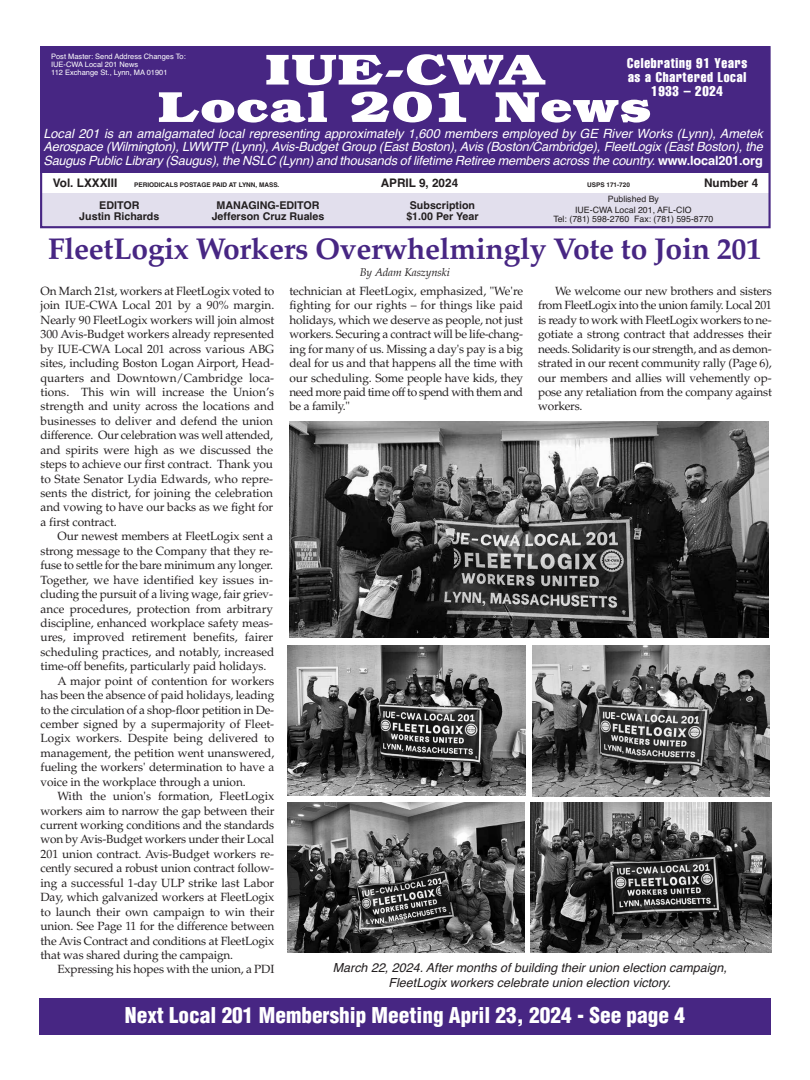
<style>
.page{position:relative;width:810px;height:1080px;background:#fff}
.page>*{position:absolute;margin:0;border:0;box-sizing:border-box;transform-origin:0 0}
.t1{font:700 43.88px/37.4px "Bookman IT Cby BT";color:#fff;text-align:center;scale:1.35 1}
.t2{font:700 30px "Palatino";letter-spacing:-.01em;color:#472683}
.t3{font:900 condensed 21.25px "Helvetica";color:#fff}
.t4{font:extra-condensed 13.88px/13.9px "Helvetica";letter-spacing:.05em;color:#fff;text-align:center}
.t5{font:italic 12.75px/13.4px "Helvetica";letter-spacing:-.015em;color:#fff;text-align:justify}
.t6{font:italic 12.5px/15px "Helvetica";color:#231f20;text-align:center}
.t7{font:11.88px/14.4px "Palatino";letter-spacing:-.01em;color:#231f20;text-align:justify}
.t8{font:700 11.75px "Helvetica";color:#231f20}
.t9{font:italic 11.25px "Palatino";letter-spacing:-.01em;color:#231f20}
.t10{font:700 10.75px "Helvetica";color:#231f20}
.t11{font:8.75px/9.2px "Helvetica";color:#231f20;text-align:center}
.t12{font:7.5px/8.2px "Helvetica";color:#fff}
.t13{font:700 6.38px "Helvetica";color:#231f20}
.s1{font-weight:700;font-style:normal}
</style>
<div class="page">
<div style="left:40px;top:46px;width:729px;height:127px;background:#472683"></div>
<div style="left:41px;top:194px;width:729px;height:34px;background:#e2dfed"></div>
<div style="left:40px;top:46px;width:731px;height:182px;border:2px solid #472683"></div>
<div style="left:39px;top:999px;width:732px;height:36px;background:#472683"></div>
<img style="left:289px;top:421px;width:480px;height:217px">
<img style="left:288px;top:646px;width:237px;height:150px">
<img style="left:288px;top:802px;width:237px;height:150px">
<img style="left:532px;top:646px;width:237px;height:150px">
<img style="left:531px;top:802px;width:241px;height:150px">
<p class="t12" style="left:51px;top:52px;width:136px">Post Master: Send Address Changes To:<br>IUE-CWA Local 201 News<br>112 Exchange St., Lynn, MA 01901</p>
<h1 class="t1" style="left:157px;top:55px;width:368px">IUE-CWA<br>Local 201 News</h1>
<p class="t4" style="left:627px;top:56px;width:122px">Celebrating 91 Years as a Chartered Local<br>1933 – 2024</p>
<p class="t5" style="left:43px;top:127px;width:721px">Local 201 is an amalgamated local representing approximately 1,600 members employed by GE River Works (Lynn), Ametek Aerospace (Wilmington), LWWTP (Lynn), Avis-Budget Group (East Boston), Avis (Boston/Cambridge), FleetLogix (East Boston), the Saugus Public Library (Saugus), the NSLC (Lynn) and thousands of lifetime Retiree members across the country. <span class="s1">www.local201.org</span></p>
<p class="t8" style="left:53px;top:176px;width:66px">Vol. LXXXIII</p>
<p class="t13" style="left:134px;top:181px;width:147px">PERIODICALS POSTAGE PAID AT LYNN, MASS.</p>
<p class="t8" style="left:381px;top:176px;width:79px">APRIL 9, 2024</p>
<p class="t13" style="left:587px;top:181px;width:44px">USPS 171-720</p>
<p class="t8" style="left:704px;top:176px;width:56px">Number 4</p>
<p class="t10" style="left:99px;top:199px;width:42px">EDITOR</p>
<p class="t10" style="left:217px;top:199px;width:105px">MANAGING-EDITOR</p>
<p class="t10" style="left:410px;top:199px;width:67px">Subscription</p>
<p class="t11" style="left:608px;top:195px;width:53px">Published By</p>
<p class="t10" style="left:79px;top:210px;width:82px">Justin Richards</p>
<p class="t10" style="left:212px;top:210px;width:114px">Jefferson Cruz Ruales</p>
<p class="t10" style="left:406px;top:210px;width:74px">$1.00 Per Year</p>
<p class="t11" style="left:553px;top:205px;width:162px">IUE-CWA Local 201, AFL-CIO<br>Tel: (781) 598-2760 Fax: (781) 595-8770</p>
<h2 class="t2" style="left:48px;top:234px;width:715px">FleetLogix Workers Overwhelmingly Vote to Join 201</h2>
<p class="t9" style="left:360px;top:267px;width:92px">By Adam Kaszynski</p>
<p class="t7" style="left:41px;top:285px;width:235px">On March 21st, workers at FleetLogix voted to join IUE-CWA Local 201 by a 90% margin.<br>Nearly 90 FleetLogix workers will join almost 300 Avis-Budget workers already represented by IUE-CWA Local 201 across various ABG sites, including Boston Logan Airport, Head&shy;quarters and Downtown/Cambridge loca&shy;tions. This win will increase the Union’s strength and unity across the locations and businesses to deliver and defend the union difference. Our celebration was well attended, and spirits were high as we discussed the steps to achieve our first contract. Thank you to State Senator Lydia Edwards, who repre&shy;sents the district, for joining the celebration and vowing to have our backs as we fight for a first contract.</p>
<p class="t7" style="left:57px;top:530px;width:217px">Our newest members at FleetLogix sent a</p>
<p class="t7" style="left:41px;top:545px;width:234px">strong message to the Company that they re-</p>
<p class="t7" style="left:41px;top:559px;width:234px">fuse to settle for the bare minimum any longer.</p>
<p class="t7" style="left:41px;top:574px;width:234px">Together, we have identified key issues in-</p>
<p class="t7" style="left:41px;top:588px;width:234px">cluding the pursuit of a living wage, fair griev-</p>
<p class="t7" style="left:41px;top:603px;width:234px">ance procedures, protection from arbitrary</p>
<p class="t7" style="left:41px;top:617px;width:234px">discipline, enhanced workplace safety meas-</p>
<p class="t7" style="left:41px;top:632px;width:234px">ures, improved retirement benefits, fairer</p>
<p class="t7" style="left:41px;top:646px;width:235px">scheduling practices, and notably, increased</p>
<p class="t7" style="left:41px;top:660px;width:227px">time-off benefits, particularly paid holidays.</p>
<p class="t7" style="left:57px;top:675px;width:218px">A major point of contention for workers</p>
<p class="t7" style="left:41px;top:689px;width:235px">has been the absence of paid holidays, leading</p>
<p class="t7" style="left:41px;top:704px;width:235px">to the circulation of a shop-floor petition in De-</p>
<p class="t7" style="left:41px;top:718px;width:235px">cember signed by a supermajority of Fleet-</p>
<p class="t7" style="left:41px;top:733px;width:235px">Logix workers. Despite being delivered to</p>
<p class="t7" style="left:41px;top:747px;width:235px">management, the petition went unanswered,</p>
<p class="t7" style="left:41px;top:761px;width:235px">fueling the workers' determination to have a</p>
<p class="t7" style="left:41px;top:776px;width:207px">voice in the workplace through a union.</p>
<p class="t7" style="left:57px;top:790px;width:218px">With the union's formation, FleetLogix</p>
<p class="t7" style="left:41px;top:805px;width:235px">workers aim to narrow the gap between their</p>
<p class="t7" style="left:41px;top:819px;width:235px">current working conditions and the standards</p>
<p class="t7" style="left:41px;top:834px;width:235px">won by Avis-Budget workers under their Local</p>
<p class="t7" style="left:41px;top:848px;width:235px">201 union contract. Avis-Budget workers re-</p>
<p class="t7" style="left:41px;top:862px;width:235px">cently secured a robust union contract follow-</p>
<p class="t7" style="left:41px;top:877px;width:235px">ing a successful 1-day ULP strike last Labor</p>
<p class="t7" style="left:41px;top:891px;width:235px">Day, which galvanized workers at FleetLogix</p>
<p class="t7" style="left:41px;top:906px;width:235px">to launch their own campaign to win their</p>
<p class="t7" style="left:41px;top:920px;width:235px">union. See Page 11 for the difference between</p>
<p class="t7" style="left:41px;top:935px;width:235px">the Avis Contract and conditions at FleetLogix</p>
<p class="t7" style="left:41px;top:949px;width:194px">that was shared during the campaign.</p>
<p class="t7" style="left:57px;top:964px;width:218px">Expressing his hopes with the union, a PDI</p>
<p class="t7" style="left:289px;top:285px;width:235px">technician at FleetLogix, emphasized, "We're fighting for our rights – for things like paid holidays, which we deserve as people, not just workers. Securing a contract will be life-chang&shy;ing for many of us. Missing a day's pay is a big deal for us and that happens all the time with our scheduling. Some people have kids, they need more paid time off to spend with them and be a family."</p>
<p class="t7" style="left:538px;top:285px;width:235px;text-indent:17px">We welcome our new brothers and sisters from FleetLogix into the union family. Local 201 is ready to work with FleetLogix workers to ne&shy;gotiate a strong contract that addresses their needs. Solidarity is our strength, and as demon&shy;strated in our recent community rally (Page 6), our members and allies will vehemently op&shy;pose any retaliation from the company against workers.</p>
<p class="t6" style="left:333px;top:960px;width:395px">March 22, 2024. After months of building their union election campaign,<br>FleetLogix workers celebrate union election victory.</p>
<h3 class="t3" style="left:125px;top:1003px;width:562px">Next Local 201 Membership Meeting April 23, 2024 - See page 4</h3>
</div>
